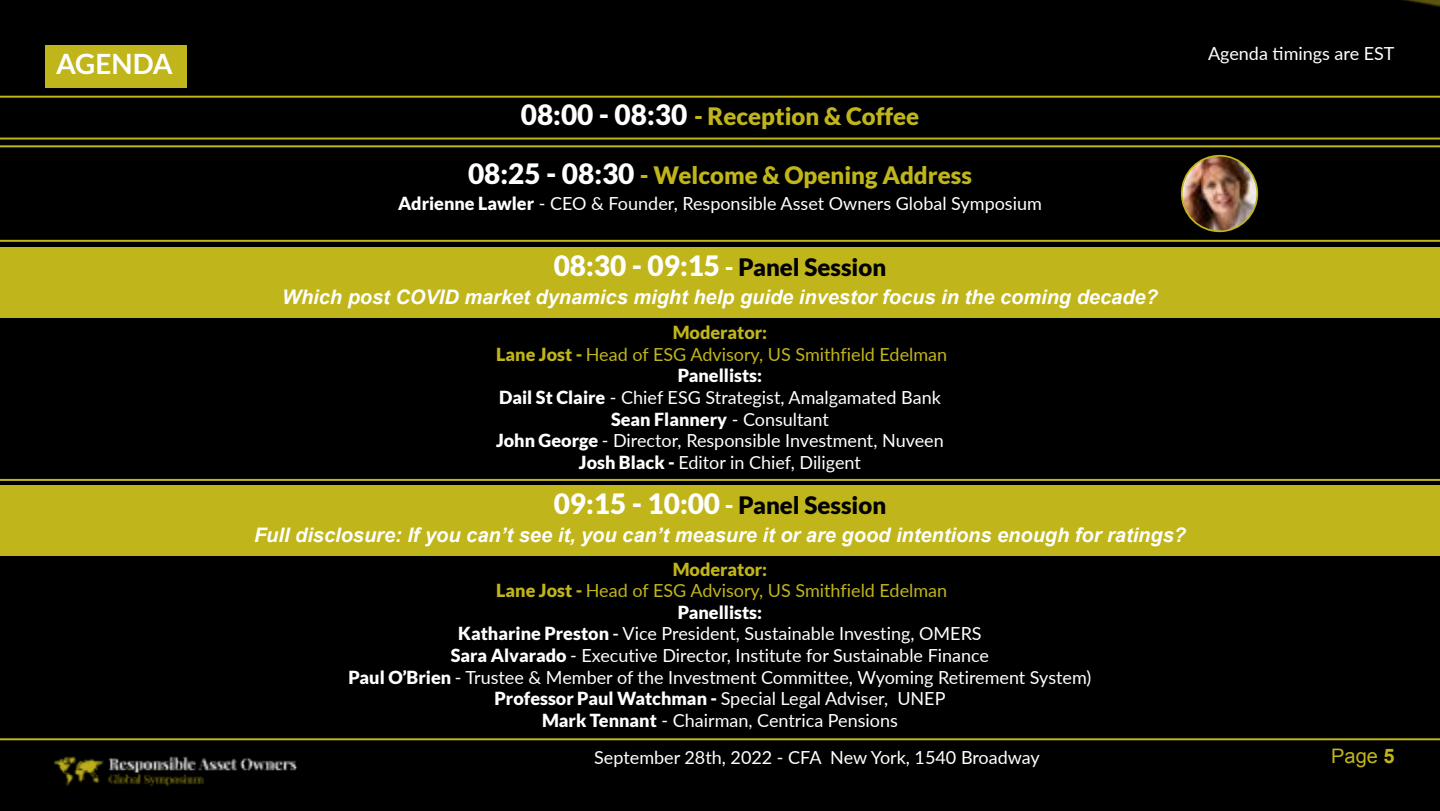
<style>
.page{position:relative;width:1440px;height:811px;background:#fff}
.page>*{position:absolute;margin:0;border:0;box-sizing:border-box;transform-origin:0 0}
.t1{font:700 28px "Lato";color:#fff}
.t2{font:900 24px "Lato";color:#c0b51b}
.t3{font:900 24px "Lato";color:#000}
.t4{font:italic 700 20px "Arial";color:#fff}
.t5{font:20px "Arial";color:#c0b51b}
.t6{font:18px/21.6px "Lato";color:#fff;text-align:center}
.s1{font-size:28px;color:#fff}
.s2{font-weight:900}
.s3{color:#fff}
.s4{font-weight:900;color:#c0b51b}
.s5{color:#c0b51b}
.s6{font-weight:700}
</style>
<div class="page">
<div style="left:0;top:0;width:1440px;height:810px;background:#000"></div>
<img style="left:45px;top:747px;width:255px;height:48px">
<svg style="left:0;top:96px;width:1440px;height:43px;background:#0e0d01"></svg>
<div style="left:0;top:247px;width:1440px;height:71px;background:#c0b51b"></div>
<div style="left:0;top:485px;width:1440px;height:71px;background:#c0b51b"></div>
<div style="left:0;top:145px;width:1440px;height:97px;background:#000"></div>
<div style="left:0;top:318px;width:1440px;height:162px;background:#000"></div>
<div style="left:0;top:556px;width:1440px;height:184px;background:#000"></div>
<div style="left:45px;top:45px;width:142px;height:43px;background:#c0b51b"></div>
<img style="left:1182px;top:156px;width:75px;height:75px;border-radius:38px">
<div style="left:1181px;top:155px;width:77px;height:77px;border:2px solid #c0b51b;border-radius:50%"></div>
<h1 class="t1" style="left:56px;top:48px;width:118px">AGENDA</h1>
<h2 class="t2" style="left:521px;top:102px;width:400px"><span class="s1">08:00 - 08:30</span> - Reception &amp; Coffee</h2>
<h2 class="t2" style="left:468px;top:161px;width:505px"><span class="s1">08:25 - 08:30</span> - Welcome &amp; Opening Address</h2>
<p class="t6" style="left:398px;top:191px;width:645px"><span class="s2">Adrienne Lawler</span> - CEO &amp; Founder, Responsible Asset Owners Global Symposium</p>
<h2 class="t3" style="left:554px;top:252px;width:334px"><span class="s1">08:30 - 09:15</span> <span class="s3">-</span> Panel Session</h2>
<p class="t4" style="left:282px;top:283px;width:877px">Which post COVID market dynamics might help guide investor focus in the coming decade?</p>
<p class="t6" style="left:496px;top:321px;width:453px"><span class="s4">Moderator:<br>Lane Jost -</span> <span class="s5">Head of ESG Advisory, US Smithfield Edelman </span><span class="s2">Panellists:<br>Dail St Claire</span> - Chief ESG Strategist, Amalgamated Bank <span class="s2">Sean Flannery</span> - Consultant<br><span class="s2">John George</span> - Director, Responsible Investment, Nuveen <span class="s2">Josh Black -</span> Editor in Chief, Diligent</p>
<h2 class="t3" style="left:554px;top:491px;width:334px"><span class="s1">09:15 - 10:00</span> <span class="s3">-</span> Panel Session</h2>
<p class="t4" style="left:254px;top:521px;width:934px">Full disclosure: If you can’t see it, you can’t measure it or are good intentions enough for ratings?</p>
<p class="t6" style="left:349px;top:557px;width:744px"><span class="s4">Moderator:<br>Lane Jost -</span> <span class="s5">Head of ESG Advisory, US Smithfield Edelman<br></span><span class="s2">Panellists:<br>Katharine Preston</span> <span class="s6">-</span> Vice President, Sustainable Investing, OMERS<br><span class="s2">Sara Alvarado</span> - Executive Director, Institute for Sustainable Finance<br><span class="s2">Paul O’Brien</span> - Trustee &amp; Member of the Investment Committee, Wyoming Retirement System)<br><span class="s2">Professor Paul Watchman -</span> Special Legal Adviser, UNEP<br><span class="s2">Mark Tennant</span> - Chairman, Centrica Pensions</p>
<p class="t6" style="left:1208px;top:42px;width:188px">Agenda timings are EST</p>
<p class="t6" style="left:594px;top:745px;width:447px">September 28th, 2022 - CFA New York, 1540 Broadway</p>
<p class="t5" style="left:1331px;top:742px;width:65px">Page <span class="s6">5</span></p>
</div>
